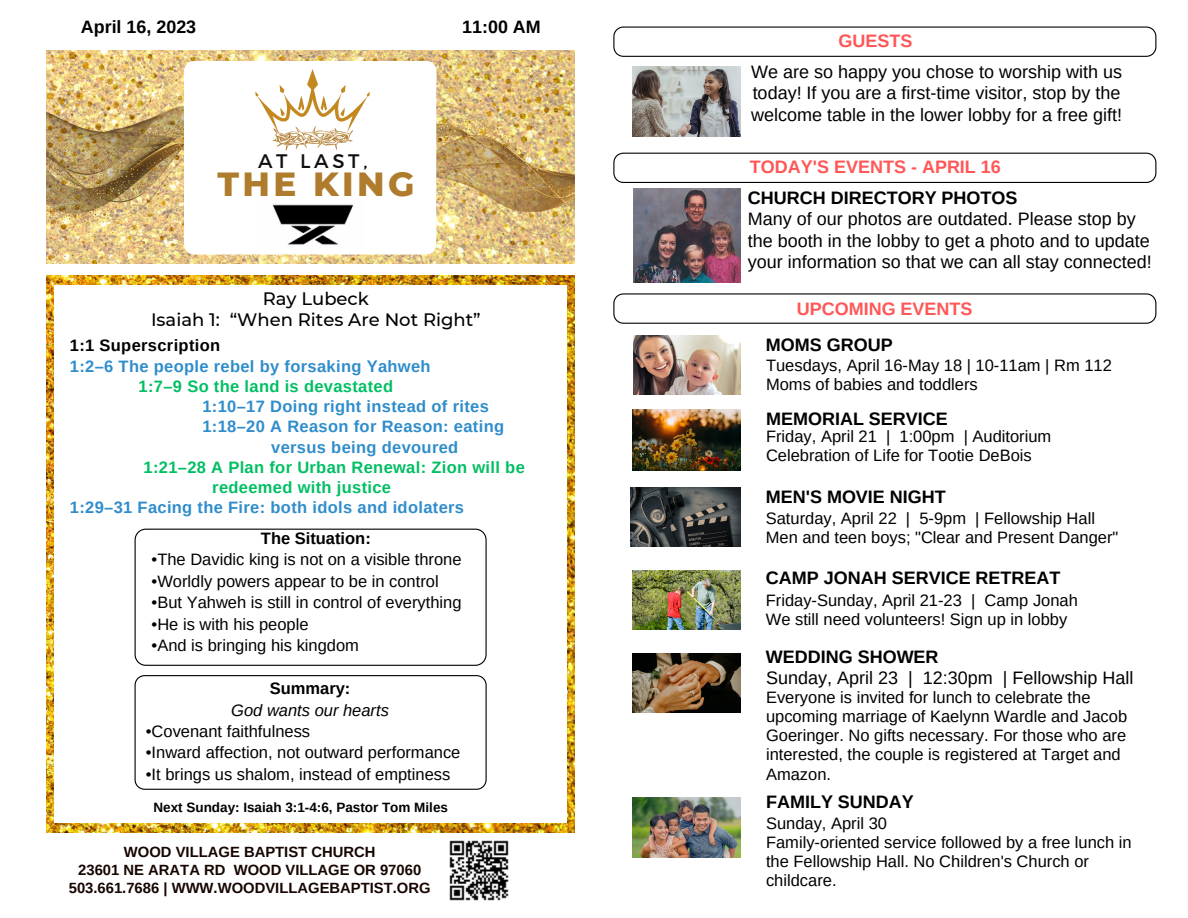
<style>
.page{position:relative;width:1188px;height:918px;background:#fff}
.page>*{position:absolute;margin:0;border:0;box-sizing:border-box;transform-origin:0 0}
.t1{font:800 34.2px "Montserrat";letter-spacing:.1em;color:#af7b2c}
.t2{font:19.65px "Montserrat";letter-spacing:.19em;color:#100f0d}
.t3{font:18px/21.3px "Arimo";color:#000;text-align:justify}
.t4{font:700 18px "Arimo";color:#000}
.t5{font:700 18px "Arimo";color:#ff5757}
.t6{font:500 18px/20.2px "Montserrat";color:#000;text-align:center}
.t7{font:700 17.85px "Arimo";color:#000}
.t8{font:16.5px/19.2px "Arimo";color:#000}
.t9{font:700 16.5px "Arimo";letter-spacing:.02em;color:#2f8dcb}
.t10{font:700 16.5px/20.2px "Arimo";letter-spacing:.02em;color:#00bf63}
.t11{font:700 16.5px "Arimo";color:#000}
.t12{font:italic 16.5px "Arimo";color:#000}
.t13{font:700 16.5px "Arimo";letter-spacing:.02em;color:#000}
.t14{font:700 14.85px/18px "Arimo";color:#160501;text-align:center}
.t15{font:700 13.5px "Arimo";color:#000}
</style>
<div class="page">
<img style="left:46px;top:276px;width:528px;height:557px">
<img style="left:47px;top:51px;width:528px;height:212px">
<img style="left:47px;top:97px;width:528px;height:138px">
<div style="left:184px;top:61px;width:252px;height:193px;background:#fff;border-radius:10px"></div>
<svg style="left:255px;top:69px;width:115px;height:82px"></svg>
<img style="left:272px;top:204px;width:82px;height:41px">
<img style="left:449px;top:841px;width:60px;height:59px">
<div style="left:54px;top:286px;width:512px;height:537px;background:#fff"></div>
<svg style="left:135px;top:675px;width:352px;height:115px"></svg>
<svg style="left:135px;top:529px;width:352px;height:137px"></svg>
<svg style="left:613px;top:27px;width:543px;height:30px"></svg>
<svg style="left:613px;top:153px;width:543px;height:30px"></svg>
<svg style="left:613px;top:293px;width:543px;height:31px"></svg>
<img style="left:631px;top:487px;width:109px;height:60px">
<img style="left:633px;top:335px;width:107px;height:60px">
<img style="left:633px;top:797px;width:108px;height:61px">
<img style="left:633px;top:653px;width:108px;height:60px">
<img style="left:633px;top:570px;width:107px;height:60px">
<img style="left:633px;top:409px;width:108px;height:61px">
<img style="left:633px;top:66px;width:108px;height:70px">
<img style="left:633px;top:189px;width:107px;height:93px">
<p class="t7" style="left:81px;top:17px;width:117px">April 16, 2023</p>
<p class="t7" style="left:462px;top:17px;width:80px">11:00 AM</p>
<p class="t2" style="left:258px;top:148px;width:111px">AT LAST,</p>
<h1 class="t1" style="left:217px;top:163px;width:198px">THE KING</h1>
<p class="t6" style="left:151px;top:289px;width:331px">Ray Lubeck<br>Isaiah 1: “When Rites Are Not Right”</p>
<p class="t13" style="left:70px;top:336px;width:152px">1:1 Superscription</p>
<p class="t9" style="left:70px;top:357px;width:362px">1:2–6 The people rebel by forsaking Yahweh</p>
<p class="t10" style="left:139px;top:376px;width:256px">1:7–9 So the land is devastated</p>
<p class="t9" style="left:202px;top:397px;width:288px">1:10–17 Doing right instead of rites</p>
<p class="t9" style="left:202px;top:417px;width:303px">1:18–20 A Reason for Reason: eating</p>
<p class="t9" style="left:271px;top:438px;width:189px">versus being devoured</p>
<p class="t10" style="left:212px;top:457px;width:314px;text-indent:-69px">1:21–28 A Plan for Urban Renewal: Zion will be redeemed with justice</p>
<p class="t9" style="left:70px;top:498px;width:396px">1:29–31 Facing the Fire: both idols and idolaters</p>
<p class="t11" style="left:261px;top:529px;width:111px">The Situation:</p>
<p class="t8" style="left:152px;top:550px;width:312px">•The Davidic king is not on a visible throne</p>
<p class="t8" style="left:152px;top:572px;width:289px">•Worldly powers appear to be in control</p>
<p class="t8" style="left:152px;top:593px;width:312px">•But Yahweh is still in control of everything</p>
<p class="t8" style="left:152px;top:614px;width:158px">•He is with his people</p>
<p class="t8" style="left:152px;top:636px;width:209px">•And is bringing his kingdom</p>
<p class="t11" style="left:270px;top:679px;width:82px">Summary:</p>
<p class="t12" style="left:231px;top:701px;width:159px">God wants our hearts</p>
<p class="t8" style="left:146px;top:722px;width:166px">•Covenant faithfulness</p>
<p class="t8" style="left:146px;top:743px;width:316px">•Inward affection, not outward performance</p>
<p class="t8" style="left:146px;top:764px;width:306px">•It brings us shalom, instead of emptiness</p>
<p class="t15" style="left:153px;top:800px;width:296px">Next Sunday: Isaiah 3:1-4:6, Pastor Tom Miles</p>
<p class="t14" style="left:69px;top:843px;width:363px">WOOD VILLAGE BAPTIST CHURCH<br>23601 NE ARATA RD WOOD VILLAGE OR 97060<br>503.661.7686 | WWW.WOODVILLAGEBAPTIST.ORG</p>
<p class="t5" style="left:839px;top:31px;width:75px">GUESTS</p>
<p class="t3" style="left:751px;top:61px;width:372px">We are so happy you chose to worship with us today! If you are a first-time visitor, stop by the welcome table in the lower lobby for a free gift!</p>
<p class="t5" style="left:750px;top:157px;width:253px">TODAY'S EVENTS - APRIL 16</p>
<p class="t4" style="left:748px;top:188px;width:271px">CHURCH DIRECTORY PHOTOS</p>
<p class="t3" style="left:748px;top:209px;width:405px;text-align:left">Many of our photos are outdated. Please stop by the booth in the lobby to get a photo and to update your information so that we can all stay connected!</p>
<p class="t5" style="left:797px;top:299px;width:177px">UPCOMING EVENTS</p>
<p class="t4" style="left:766px;top:334px;width:128px">MOMS GROUP</p>
<p class="t8" style="left:766px;top:355px;width:347px">Tuesdays, April 16-May 18 | 10-11am | Rm 112<br>Moms of babies and toddlers</p>
<p class="t8" style="left:766px;top:427px;width:287px">Friday, April 21 | 1:00pm | Auditorium<br>Celebration of Life for Tootie DeBois</p>
<p class="t4" style="left:766px;top:409px;width:183px">MEMORIAL SERVICE</p>
<p class="t4" style="left:766px;top:487px;width:182px">MEN'S MOVIE NIGHT</p>
<p class="t8" style="left:766px;top:508px;width:354px">Saturday, April 22 | 5-9pm | Fellowship Hall<br>Men and teen boys; "Clear and Present Danger"</p>
<p class="t4" style="left:766px;top:568px;width:296px">CAMP JONAH SERVICE RETREAT</p>
<p class="t8" style="left:766px;top:591px;width:314px">Friday-Sunday, April 21-23 | Camp Jonah<br>We still need volunteers! Sign up in lobby</p>
<p class="t4" style="left:766px;top:647px;width:174px">WEDDING SHOWER</p>
<p class="t3" style="left:766px;top:667px;width:369px">Sunday, April 23 | 12:30pm | Fellowship Hall</p>
<p class="t8" style="left:766px;top:688px;width:363px">Everyone is invited for lunch to celebrate the upcoming marriage of Kaelynn Wardle and Jacob Goeringer. No gifts necessary. For those who are interested, the couple is registered at Target and Amazon.</p>
<p class="t8" style="left:766px;top:813px;width:367px">Sunday, April 30<br>Family-oriented service followed by a free lunch in the Fellowship Hall. No Children's Church or childcare.</p>
<p class="t4" style="left:766px;top:792px;width:149px">FAMILY SUNDAY</p>
</div>
